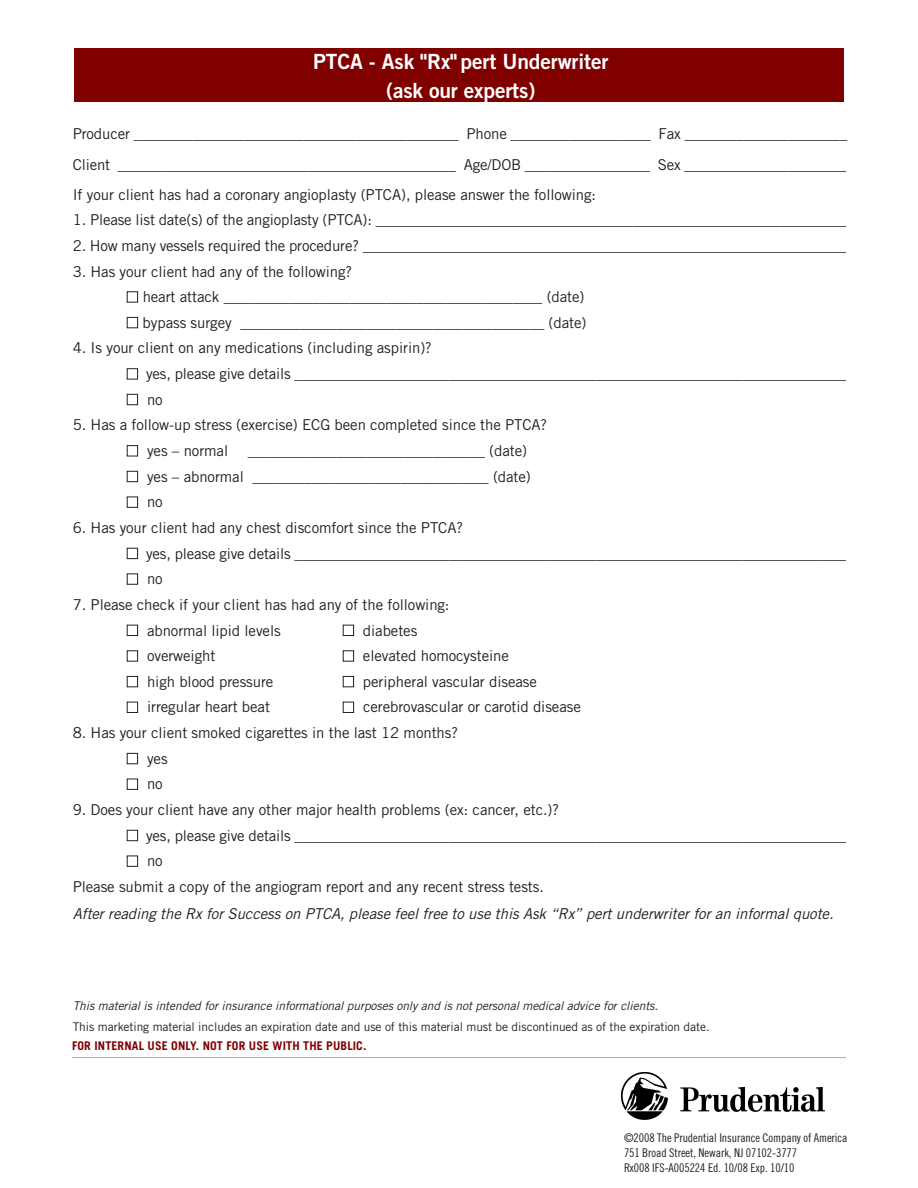
<style>
.page{position:relative;width:918px;height:1188px;background:#fff}
.page>*{position:absolute;margin:0;border:0;box-sizing:border-box;transform-origin:0 0}
.t1{font:21px/28.5px "Trade Gothic Bold Two";letter-spacing:-.005em;color:#fff;text-align:center}
.t2{font:15px/30.9px "Trade Gothic";letter-spacing:-.005em;color:#231f20}
.t3{font:italic 15px "Trade Gothic";letter-spacing:-.005em;color:#231f20}
.t4{font:12px/15px "Trade Gothic Cond Eighteen";letter-spacing:-.005em;color:#231f20}
.t5{font:12px "Trade Gothic";letter-spacing:-.005em;color:#231f20}
.t6{font:italic 12px "Trade Gothic";letter-spacing:-.005em;color:#231f20}
.t7{font:700 12px "Trade Gothic";letter-spacing:.01em;color:#800000}
.s1{color:#fff}
</style>
<div class="page">
<hr style="left:72px;top:1057px;width:774px;height:1px;background:#a8a9ad">
<img style="left:621px;top:1073px;width:204px;height:47px">
<div style="left:74px;top:48px;width:770px;height:54px;background:#800000"></div>
<h1 class="t1" style="left:313px;top:49px;width:297px">PTCA - Ask "Rx" pert Underwriter (ask our experts)</h1>
<p class="t2" style="left:73px;top:120px;width:776px">Producer ____________________________________________ Phone ___________________ Fax ______________________<br>Client ______________________________________________ Age/DOB _________________ Sex ______________________</p>
<p class="t2" style="left:73px;top:180px;width:525px">If your client has had a coronary angioplasty (PTCA), please answer the following:</p>
<p class="t2" style="left:73px;top:206px;width:775px">1. Please list date(s) of the angioplasty (PTCA): ________________________________________________________________</p>
<p class="t2" style="left:73px;top:231px;width:775px">2. How many vessels required the procedure? __________________________________________________________________</p>
<p class="t2" style="left:73px;top:257px;width:281px">3. Has your client had any of the following?</p>
<p class="t2" style="left:127px;top:283px;width:459px"><span class="s1">■</span> heart attack ___________________________________________ (date)</p>
<p class="t2" style="left:127px;top:308px;width:461px"><span class="s1">■</span> bypass surgey _________________________________________ (date)</p>
<p class="t2" style="left:73px;top:334px;width:361px">4. Is your client on any medications (including aspirin)?</p>
<p class="t2" style="left:127px;top:360px;width:721px"><span class="s1">■</span> yes, please give details ___________________________________________________________________________</p>
<p class="t2" style="left:127px;top:385px;width:38px"><span class="s1">■</span> no</p>
<p class="t2" style="left:73px;top:411px;width:476px">5. Has a follow-up stress (exercise) ECG been completed since the PTCA?</p>
<p class="t2" style="left:127px;top:437px;width:103px"><span class="s1">■</span> yes – normal</p>
<p class="t2" style="left:248px;top:437px;width:281px">________________________________ (date)</p>
<p class="t2" style="left:127px;top:462px;width:406px"><span class="s1">■</span> yes – abnormal ________________________________ (date)</p>
<p class="t2" style="left:127px;top:488px;width:38px"><span class="s1">■</span> no</p>
<p class="t2" style="left:73px;top:514px;width:392px">6. Has your client had any chest discomfort since the PTCA?</p>
<p class="t2" style="left:127px;top:539px;width:721px"><span class="s1">■</span> yes, please give details ___________________________________________________________________________</p>
<p class="t2" style="left:127px;top:565px;width:38px"><span class="s1">■</span> no</p>
<p class="t2" style="left:73px;top:590px;width:378px">7. Please check if your client has had any of the following:</p>
<p class="t2" style="left:127px;top:616px;width:156px"><span class="s1">■</span> abnormal lipid levels</p>
<p class="t2" style="left:343px;top:616px;width:76px"><span class="s1">■</span> diabetes</p>
<p class="t2" style="left:127px;top:642px;width:90px"><span class="s1">■</span> overweight</p>
<p class="t2" style="left:343px;top:642px;width:168px"><span class="s1">■</span> elevated homocysteine</p>
<p class="t2" style="left:127px;top:667px;width:148px"><span class="s1">■</span> high blood pressure</p>
<p class="t2" style="left:343px;top:667px;width:196px"><span class="s1">■</span> peripheral vascular disease</p>
<p class="t2" style="left:127px;top:693px;width:145px"><span class="s1">■</span> irregular heart beat</p>
<p class="t2" style="left:343px;top:693px;width:240px"><span class="s1">■</span> cerebrovascular or carotid disease</p>
<p class="t2" style="left:73px;top:719px;width:387px">8. Has your client smoked cigarettes in the last 12 months?</p>
<p class="t2" style="left:127px;top:744px;width:42px"><span class="s1">■</span> yes</p>
<p class="t2" style="left:127px;top:770px;width:38px"><span class="s1">■</span> no</p>
<p class="t2" style="left:73px;top:796px;width:488px">9. Does your client have any other major health problems (ex: cancer, etc.)?</p>
<p class="t2" style="left:127px;top:821px;width:721px"><span class="s1">■</span> yes, please give details ___________________________________________________________________________</p>
<p class="t2" style="left:73px;top:850px;width:473px;line-height:25.7px;text-indent:54px"><span class="s1">■</span> no<br>Please submit a copy of the angiogram report and any recent stress tests.</p>
<p class="t3" style="left:73px;top:908px;width:762px">After reading the Rx for Success on PTCA, please feel free to use this Ask “Rx” pert underwriter for an informal quote.</p>
<p class="t6" style="left:73px;top:1001px;width:587px">This material is intended for insurance informational purposes only and is not personal medical advice for clients.</p>
<p class="t5" style="left:73px;top:1022px;width:638px">This marketing material includes an expiration date and use of this material must be discontinued as of the expiration date.</p>
<p class="t7" style="left:72px;top:1041px;width:296px">FOR INTERNAL USE ONLY. NOT FOR USE WITH THE PUBLIC.</p>
<p class="t4" style="left:624px;top:1131px;width:225px">©2008 The Prudential Insurance Company of America<br>751 Broad Street, Newark, NJ 07102-3777<br>Rx008 IFS-A005224 Ed. 10/08 Exp. 10/10</p>
</div>
